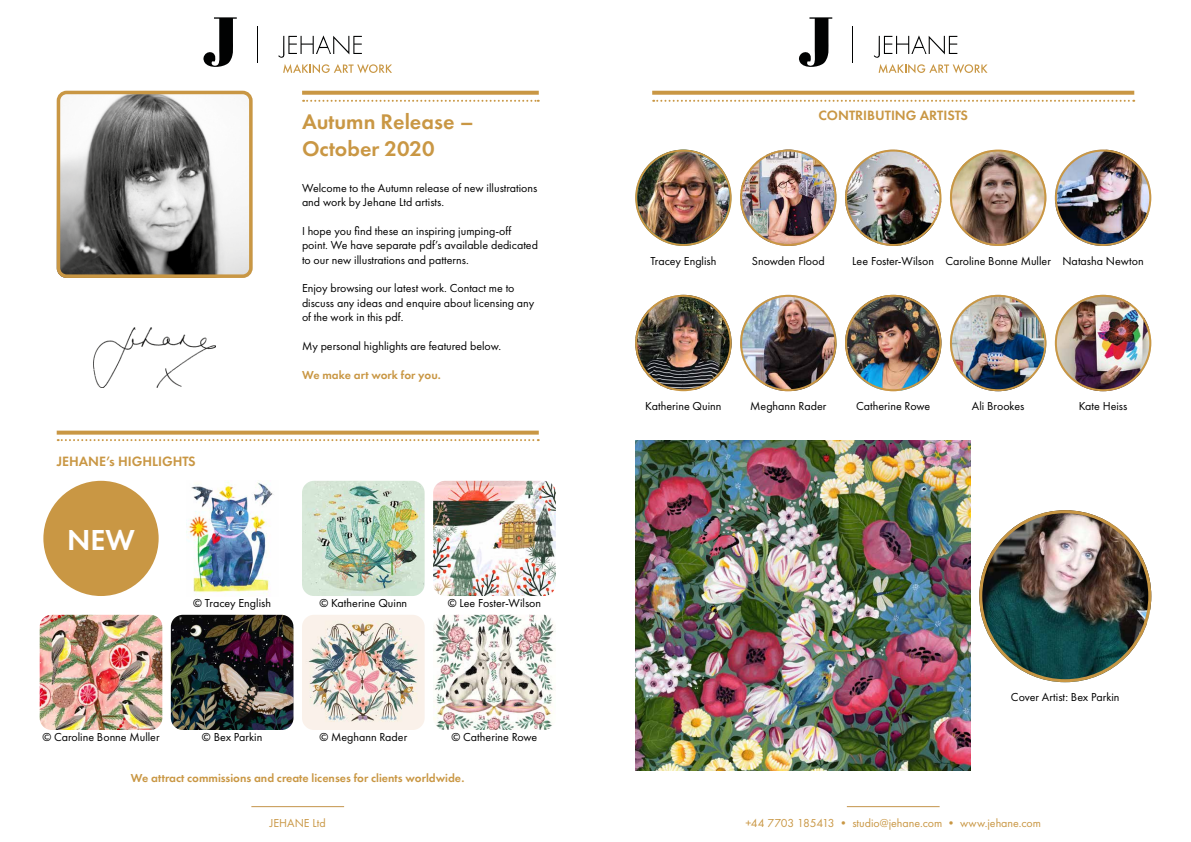
<style>
.page{position:relative;width:1191px;height:842px;background:#fff}
.page>*{position:absolute;margin:0;border:0;box-sizing:border-box;transform-origin:0 0}
.t1{font:600 30px "Futura PT";color:#fff}
.t2{font:600 22px/26.4px "Futura PT";color:#c99744}
.t3{font:600 14px "Futura PT";color:#c99744}
.t4{font:12px/14.4px "Futura PT";color:#000}
.t5{font:600 12px "Futura PT";color:#c99744}
.t6{font:12px "Futura PT";color:#c99744}
</style>
<div class="page">
<svg style="left:57px;top:431px;width:482px;height:4px;background:#cda055"></svg>
<svg style="left:302px;top:91px;width:237px;height:4px"></svg>
<svg style="left:58px;top:439px;width:481px;height:2px"></svg>
<svg style="left:303px;top:100px;width:236px;height:2px"></svg>
<img style="left:62px;top:96px;width:186px;height:177px">
<div style="left:57px;top:91px;width:196px;height:187px;border:4px solid #c99744;border-radius:8px"></div>
<img style="left:93px;top:327px;width:123px;height:60px">
<img style="left:186px;top:482px;width:88px;height:113px">
<img style="left:171px;top:615px;width:122px;height:115px">
<img style="left:40px;top:615px;width:122px;height:115px">
<img style="left:302px;top:481px;width:122px;height:115px">
<img style="left:302px;top:615px;width:122px;height:115px">
<img style="left:433px;top:481px;width:123px;height:115px">
<img style="left:433px;top:615px;width:122px;height:115px">
<div style="left:43px;top:481px;width:116px;height:115px;background:#c99744;border-radius:50%"></div>
<svg style="left:203px;top:17px;width:34px;height:50px"></svg>
<hr style="left:257px;top:26px;width:1px;height:37px;background:#010202">
<svg style="left:278px;top:35px;width:114px;height:38px"></svg>
<svg style="left:652px;top:91px;width:482px;height:4px;background:#cc9e51"></svg>
<svg style="left:653px;top:100px;width:481px;height:2px"></svg>
<svg style="left:799px;top:17px;width:33px;height:50px"></svg>
<hr style="left:852px;top:26px;width:1px;height:37px;background:#010202">
<svg style="left:873px;top:35px;width:114px;height:38px"></svg>
<img style="left:979px;top:510px;width:172px;height:172px;border-radius:86px">
<img style="left:1054px;top:295px;width:97px;height:96px;border-radius:48px">
<div style="left:1054px;top:295px;width:97px;height:96px;border:2px solid #c99744;border-radius:50%"></div>
<img style="left:950px;top:295px;width:96px;height:96px;border-radius:48px">
<div style="left:950px;top:295px;width:96px;height:96px;border:2px solid #c99744;border-radius:50%"></div>
<img style="left:635px;top:295px;width:96px;height:95px">
<div style="left:635px;top:295px;width:96px;height:96px;border:2px solid #c99744;border-radius:50%"></div>
<img style="left:740px;top:295px;width:96px;height:96px;border-radius:48px">
<div style="left:740px;top:295px;width:96px;height:96px;border:2px solid #c99744;border-radius:50%"></div>
<img style="left:845px;top:295px;width:96px;height:96px;border-radius:48px">
<div style="left:845px;top:295px;width:96px;height:96px;border:2px solid #c99744;border-radius:50%"></div>
<hr style="left:847px;top:806px;width:92px;height:1px;background:#c4944c">
<img style="left:635px;top:440px;width:335px;height:331px">
<hr style="left:251px;top:806px;width:93px;height:1px;background:#c4944c">
<img style="left:845px;top:150px;width:96px;height:96px;border-radius:48px">
<div style="left:845px;top:150px;width:96px;height:96px;border:2px solid #c99744;border-radius:50%"></div>
<img style="left:740px;top:150px;width:96px;height:96px;border-radius:48px">
<div style="left:740px;top:150px;width:96px;height:96px;border:2px solid #c99744;border-radius:50%"></div>
<img style="left:635px;top:150px;width:96px;height:96px;border-radius:48px">
<div style="left:635px;top:150px;width:96px;height:96px;border:2px solid #c99744;border-radius:50%"></div>
<img style="left:950px;top:151px;width:96px;height:95px">
<div style="left:950px;top:150px;width:96px;height:96px;border:2px solid #c99744;border-radius:50%"></div>
<img style="left:1054px;top:150px;width:97px;height:96px;border-radius:48px">
<div style="left:1054px;top:150px;width:97px;height:96px;border:2px solid #c99744;border-radius:50%"></div>
<p class="t3" style="left:57px;top:452px;width:141px">JEHANE’s HIGHLIGHTS</p>
<h1 class="t1" style="left:67px;top:521px;width:69px">NEW</h1>
<h2 class="t2" style="left:302px;top:108px;width:173px">Autumn Release –<br>October 2020</h2>
<p class="t4" style="left:302px;top:180px;width:237px">Welcome to the Autumn release of new illustrations and work by Jehane Ltd artists.</p>
<p class="t4" style="left:302px;top:223px;width:237px">I hope you find these an inspiring jumping-off point. We have separate pdf’s available dedicated to our new illustrations and patterns.</p>
<p class="t4" style="left:302px;top:281px;width:234px">Enjoy browsing our latest work. Contact me to discuss any ideas and enquire about licensing any of the work in this pdf.</p>
<p class="t4" style="left:302px;top:339px;width:201px">My personal highlights are featured below.</p>
<p class="t5" style="left:302px;top:367px;width:140px">We make art work for you.</p>
<p class="t4" style="left:193px;top:596px;width:79px">© Tracey English</p>
<p class="t4" style="left:319px;top:596px;width:89px">© Katherine Quinn</p>
<p class="t4" style="left:448px;top:596px;width:95px">© Lee Foster-Wilson</p>
<p class="t4" style="left:42px;top:730px;width:119px">© Caroline Bonne Muller</p>
<p class="t4" style="left:202px;top:730px;width:62px">© Bex Parkin</p>
<p class="t4" style="left:319px;top:730px;width:89px">© Meghann Rader</p>
<p class="t4" style="left:451px;top:730px;width:87px">© Catherine Rowe</p>
<p class="t5" style="left:131px;top:770px;width:335px">We attract commissions and create licenses for clients worldwide.</p>
<p class="t3" style="left:818px;top:106px;width:151px">CONTRIBUTING ARTISTS</p>
<p class="t4" style="left:650px;top:253px;width:68px">Tracey English</p>
<p class="t4" style="left:752px;top:253px;width:75px">Snowden Flood</p>
<p class="t4" style="left:852px;top:253px;width:293px">Lee Foster-Wilson Caroline Bonne Muller Natasha Newton</p>
<p class="t4" style="left:645px;top:399px;width:78px">Katherine Quinn</p>
<p class="t4" style="left:750px;top:399px;width:78px">Meghann Rader</p>
<p class="t4" style="left:856px;top:399px;width:76px">Catherine Rowe</p>
<p class="t4" style="left:972px;top:399px;width:54px">Ali Brookes</p>
<p class="t4" style="left:1078px;top:399px;width:50px">Kate Heiss</p>
<p class="t4" style="left:1011px;top:689px;width:110px">Cover Artist: Bex Parkin</p>
<p class="t6" style="left:270px;top:816px;width:58px">JEHANE Ltd</p>
<p class="t6" style="left:745px;top:816px;width:297px">+44 7703 185413 • studio@jehane.com • www.jehane.com</p>
</div>
